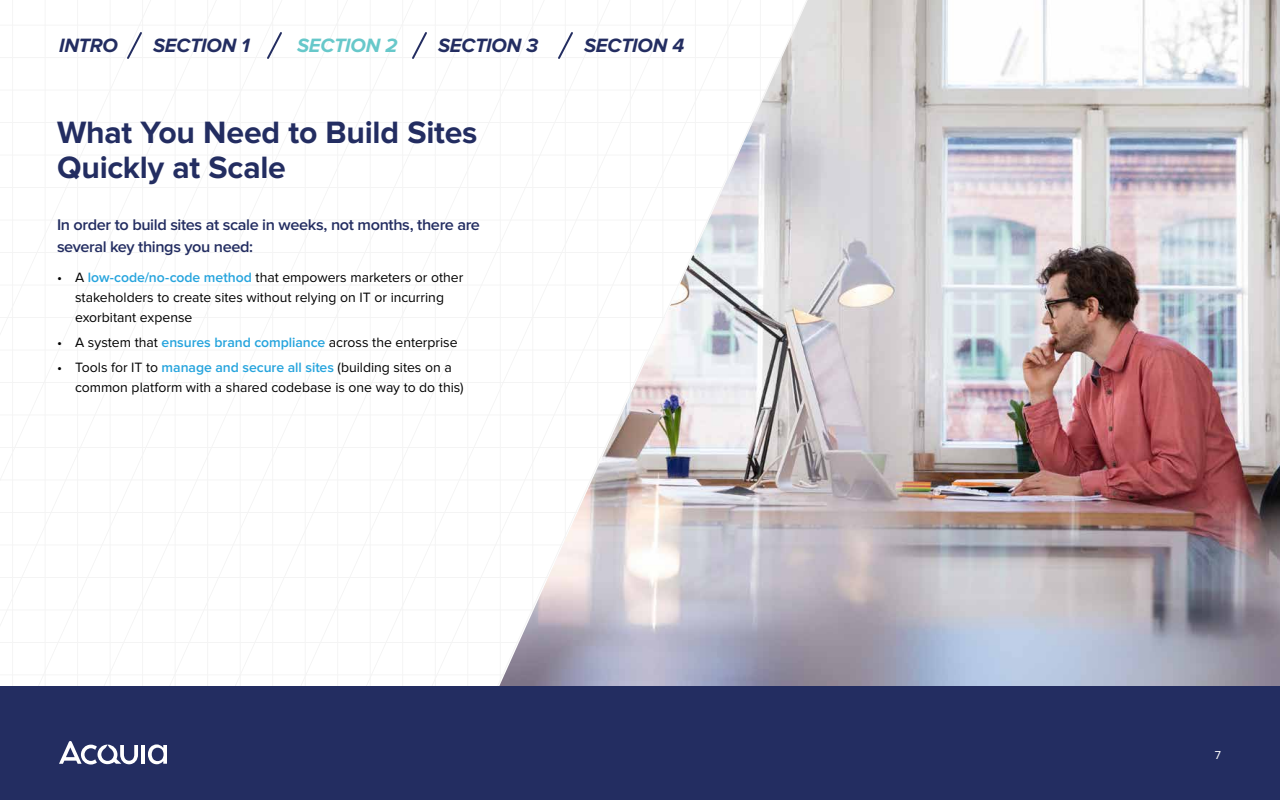
<style>
.page{position:relative;width:1280px;height:800px;background:#fff}
.page>*{position:absolute;margin:0;border:0;box-sizing:border-box;transform-origin:0 0}
.t1{font:700 32px/35px "Proxima Nova";letter-spacing:-.01em;color:#232d61}
.t2{font:italic 700 20px "Proxima Nova";letter-spacing:-.005em;color:#232d61}
.t3{font:italic 700 20px "Proxima Nova";letter-spacing:-.005em;color:#67c8ca}
.t4{font:600 16px/22px "Proxima Nova";letter-spacing:-.025em;color:#232d61}
.t5{font:14px/20px "Proxima Nova";color:#000}
.t6{font:12px "Proxima Nova";color:#fff}
.s1{font-weight:600;color:#26a4dd}
</style>
<div class="page">
<svg style="left:157px;top:6px;width:65px;height:672px"></svg>
<svg style="left:0;top:0;width:157px;height:682px"></svg>
<img style="left:494px;top:0;width:786px;height:686px">
<div style="left:0;top:686px;width:1280px;height:114px;background:#232d61"></div>
<hr style="left:142px;top:745px;width:3px;height:19px;background:#fff">
<svg style="left:59px;top:741px;width:79px;height:24px"></svg>
<svg style="left:148px;top:744px;width:19px;height:20px"></svg>
<svg style="left:125px;top:30px;width:19px;height:31px"></svg>
<svg style="left:265px;top:32px;width:19px;height:27px"></svg>
<svg style="left:410px;top:32px;width:19px;height:27px"></svg>
<svg style="left:556px;top:30px;width:19px;height:31px"></svg>
<h2 class="t2" style="left:59px;top:34px;width:60px">INTRO</h2>
<h2 class="t2" style="left:153px;top:34px;width:98px">SECTION 1</h2>
<h2 class="t3" style="left:297px;top:34px;width:102px">SECTION 2</h2>
<h2 class="t2" style="left:438px;top:34px;width:102px">SECTION 3</h2>
<h2 class="t2" style="left:584px;top:34px;width:102px">SECTION 4</h2>
<h1 class="t1" style="left:57px;top:116px;width:422px">What You Need to Build Sites<br>Quickly at Scale</h1>
<p class="t4" style="left:57px;top:214px;width:425px">In order to build sites at scale in weeks, not months, there are several key things you need:</p>
<p class="t5" style="left:75px;top:268px;width:390px;text-indent:-18px">• A <span class="s1">low-code/no-code method</span> that empowers marketers or other stakeholders to create sites without relying on IT or incurring exorbitant expense</p>
<p class="t5" style="left:57px;top:333px;width:402px">• A system that <span class="s1">ensures brand compliance</span> across the enterprise</p>
<p class="t5" style="left:75px;top:358px;width:390px;text-indent:-18px">• Tools for IT to <span class="s1">manage and secure all sites</span> (building sites on a common platform with a shared codebase is one way to do this)</p>
<p class="t6" style="left:1215px;top:749px;width:8px">7</p>
</div>
